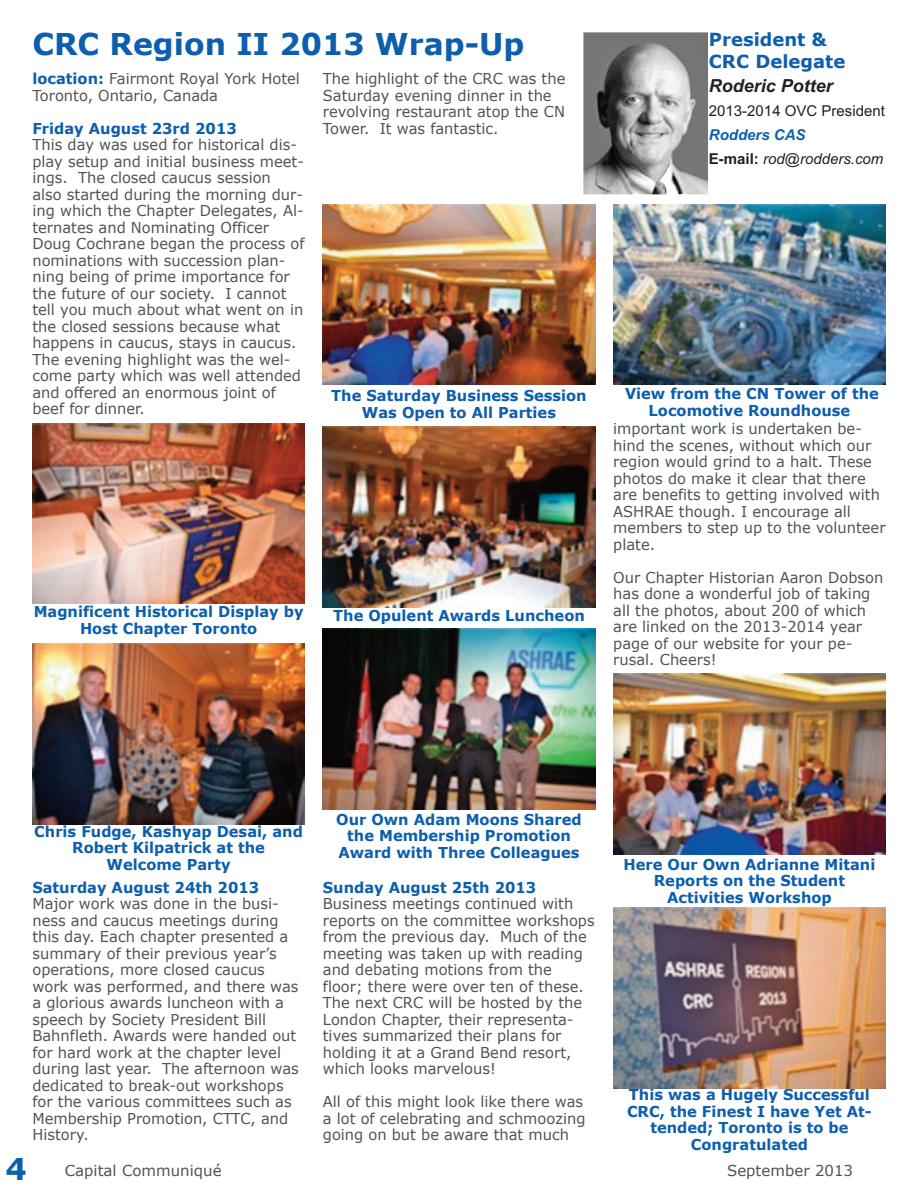
<style>
.page{position:relative;width:918px;height:1188px;background:#fff}
.page>*{position:absolute;margin:0;border:0;box-sizing:border-box;transform-origin:0 0}
.t1{font:700 30px "Verdana";color:#0d5fad}
.t2{font:700 18px/21.6px "Verdana";color:#0d5fad}
.t3{font:italic 700 18px "Arial";color:#231f20}
.t4{font:15px/16.5px "Verdana";color:#505450}
.t5{font:700 15px/16.5px "Verdana";color:#0d5fad;text-align:center}
.t6{font:italic 15px/24px "Arial";color:#231f20}
.t7{font:15px "Arial";color:#231f20}
.s1{font-weight:700;color:#0d5fad}
.s2{font-weight:700;font-style:normal}
</style>
<div class="page">
<img style="left:32px;top:423px;width:273px;height:181px">
<img style="left:583px;top:32px;width:125px;height:162px">
<img style="left:32px;top:644px;width:273px;height:180px">
<img style="left:323px;top:204px;width:272px;height:181px">
<img style="left:323px;top:426px;width:272px;height:181px">
<img style="left:323px;top:629px;width:272px;height:181px">
<img style="left:613px;top:204px;width:273px;height:181px">
<img style="left:613px;top:674px;width:273px;height:181px">
<img style="left:613px;top:908px;width:273px;height:180px">
<h1 class="t1" style="left:32px;top:25px;width:494px">CRC Region II 2013 Wrap-Up</h1>
<p class="t4" style="left:32px;top:70px;width:269px"><span class="s1">location:</span> Fairmont Royal York Hotel<br>Toronto, Ontario, Canada</p>
<p class="t5" style="left:32px;top:120px;width:206px">Friday August 23rd 2013</p>
<p class="t4" style="left:32px;top:136px;width:274px">This day was used for historical dis&shy;play setup and initial business meet&shy;ings. The closed caucus session<br>also started during the morning dur&shy;ing which the Chapter Delegates, Al&shy;ternates and Nominating Officer Doug Cochrane began the process of nominations with succession plan&shy;ning being of prime importance for the future of our society. I cannot tell you much about what went on in the closed sessions because what happens in caucus, stays in caucus.<br>The evening highlight was the wel&shy;come party which was well attended and offered an enormous joint of beef for dinner.</p>
<p class="t4" style="left:323px;top:70px;width:244px">The highlight of the CRC was the<br>Saturday evening dinner in the revolving restaurant atop the CN<br>Tower. It was fantastic.</p>
<p class="t5" style="left:331px;top:387px;width:257px">The Saturday Business Session<br>Was Open to All Parties</p>
<p class="t5" style="left:34px;top:603px;width:271px">Magnificent Historical Display by<br>Host Chapter Toronto</p>
<p class="t5" style="left:333px;top:606px;width:253px">The Opulent Awards Luncheon</p>
<p class="t2" style="left:709px;top:28px;width:138px">President &amp;<br>CRC Delegate</p>
<p class="t3" style="left:709px;top:75px;width:126px">Roderic Potter</p>
<p class="t7" style="left:709px;top:102px;width:177px">2013-2014 OVC President</p>
<p class="t6" style="left:709px;top:123px;width:176px"><span class="s1">Rodders CAS<br></span><span class="s2">E-mail:</span> rod@rodders.com</p>
<p class="t5" style="left:625px;top:385px;width:255px">View from the CN Tower of the<br>Locomotive Roundhouse</p>
<p class="t4" style="left:613px;top:420px;width:274px">important work is undertaken be&shy;hind the scenes, without which our region would grind to a halt. These photos do make it clear that there are benefits to getting involved with<br>ASHRAE though. I encourage all members to step up to the volunteer plate.</p>
<p class="t4" style="left:613px;top:568px;width:272px">Our Chapter Historian Aaron Dobson has done a wonderful job of taking all the photos, about 200 of which are linked on the 2013-2014 year page of our website for your pe&shy;rusal. Cheers!</p>
<p class="t5" style="left:34px;top:822px;width:270px">Chris Fudge, Kashyap Desai, and<br>Robert Kilpatrick at the<br>Welcome Party</p>
<p class="t5" style="left:336px;top:810px;width:247px">Our Own Adam Moons Shared the Membership Promotion<br>Award with Three Colleagues</p>
<p class="t5" style="left:32px;top:879px;width:228px">Saturday August 24th 2013</p>
<p class="t4" style="left:32px;top:895px;width:268px">Major work was done in the busi&shy;ness and caucus meetings during this day. Each chapter presented a summary of their previous year’s operations, more closed caucus work was performed, and there was a glorious awards luncheon with a speech by Society President Bill<br>Bahnfleth. Awards were handed out for hard work at the chapter level during last year. The afternoon was dedicated to break-out workshops for the various committees such as<br>Membership Promotion, CTTC, and<br>History.</p>
<p class="t5" style="left:323px;top:879px;width:215px">Sunday August 25th 2013</p>
<p class="t4" style="left:323px;top:895px;width:273px">Business meetings continued with reports on the committee workshops from the previous day. Much of the meeting was taken up with reading and debating motions from the floor; there were over ten of these.<br>The next CRC will be hosted by the<br>London Chapter, their representa&shy;tives summarized their plans for holding it at a Grand Bend resort, which looks marvelous!</p>
<p class="t4" style="left:323px;top:1093px;width:264px">All of this might look like there was a lot of celebrating and schmoozing going on but be aware that much</p>
<p class="t5" style="left:624px;top:856px;width:253px">Here Our Own Adrianne Mitani<br>Reports on the Student<br>Activities Workshop</p>
<p class="t5" style="left:627px;top:1086px;width:246px">This was a Hugely Successful<br>CRC, the Finest I have Yet At&shy;tended; Toronto is to be<br>Congratulated</p>
<h1 class="t1" style="left:6px;top:1150px;width:23px">4</h1>
<p class="t4" style="left:65px;top:1162px;width:158px">Capital Communiqué</p>
<p class="t4" style="left:727px;top:1162px;width:128px">September 2013</p>
</div>
